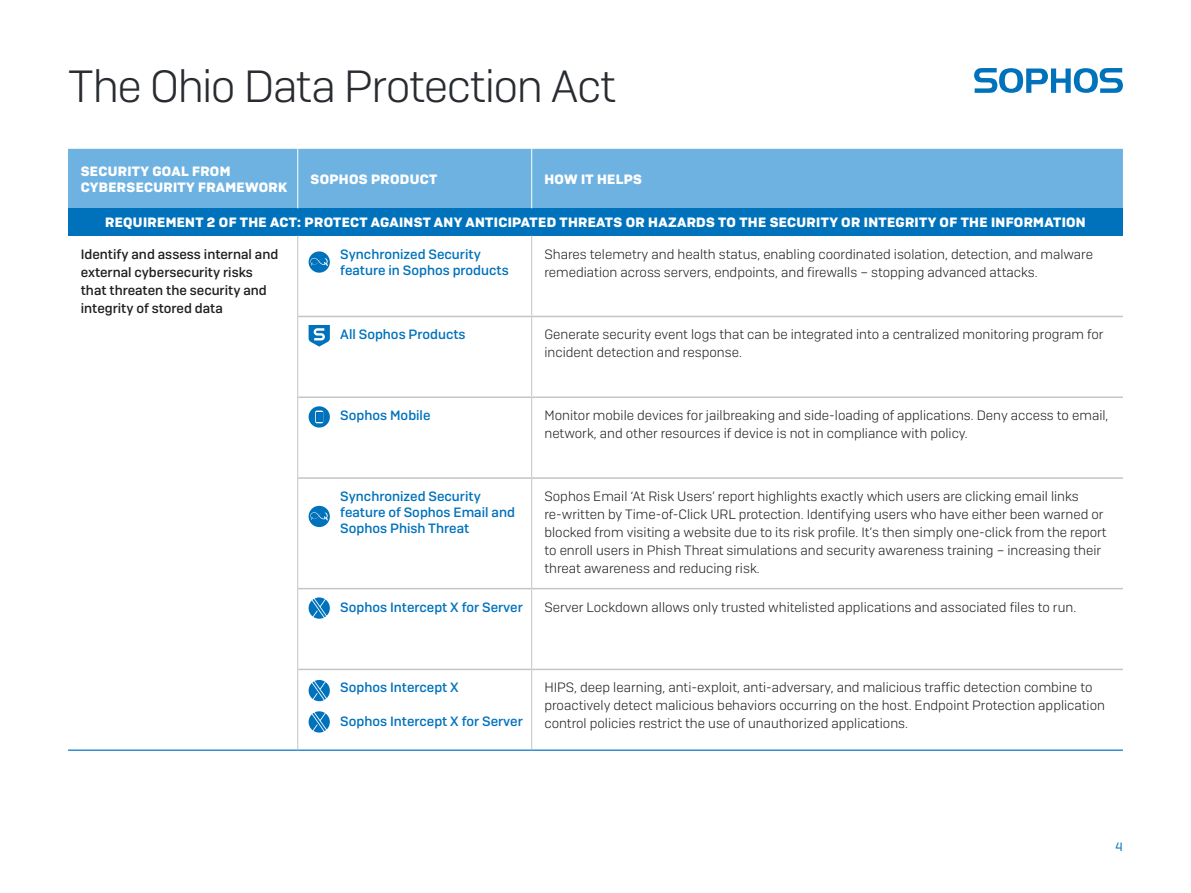
<style>
.page{position:relative;width:1191px;height:893px;background:#fff}
.page>*{position:absolute;margin:0;border:0;box-sizing:border-box;transform-origin:0 0}
.t1{font:300 45px "Sophos Sans";letter-spacing:-.03em;color:#282c31}
.Subhead{font:300 13.5px/18px "Sophos Sans";color:#231f20}
.Subhead-2{font:500 13.5px/16.2px "Sophos Sans";color:#0072bc}
.Subhead-3{font:700 13.5px/16.2px "Sophos Sans";letter-spacing:.025em;color:#fff}
.Subhead-4{font:500 13.5px/18px "Sophos Sans";color:#231f20}
.t2{font:12px "Sophos Sans";color:#0072bc}
</style>
<div class="page">
<svg style="left:974px;top:68px;width:149px;height:25px"></svg>
<div style="left:68px;top:149px;width:1055px;height:59px;background:#6eb2e2"></div>
<div style="left:68px;top:208px;width:1055px;height:28px;background:#0072bc"></div>
<hr style="left:531px;top:236px;width:1px;height:80px;background:#c2c6c9">
<hr style="left:531px;top:317px;width:1px;height:79px;background:#c2c6c9">
<hr style="left:531px;top:398px;width:1px;height:79px;background:#c2c6c9">
<hr style="left:531px;top:479px;width:1px;height:109px;background:#c2c6c9">
<hr style="left:531px;top:589px;width:1px;height:80px;background:#c2c6c9">
<hr style="left:531px;top:670px;width:1px;height:79px;background:#c2c6c9">
<hr style="left:297px;top:149px;width:1px;height:59px;background:#fff">
<hr style="left:531px;top:149px;width:1px;height:59px;background:#fff">
<hr style="left:298px;top:749px;width:233px;height:2px;background:#308ecd">
<hr style="left:531px;top:749px;width:592px;height:2px;background:#308ecd">
<hr style="left:298px;top:316px;width:233px;height:1px;background:#c1c6c7">
<hr style="left:531px;top:316px;width:592px;height:1px;background:#c1c6c7">
<hr style="left:298px;top:396px;width:233px;height:2px;background:#c1c6c7">
<hr style="left:298px;top:477px;width:233px;height:2px;background:#c1c6c7">
<hr style="left:298px;top:588px;width:233px;height:1px;background:#c1c6c7">
<hr style="left:298px;top:669px;width:233px;height:1px;background:#c1c6c7">
<hr style="left:531px;top:396px;width:592px;height:2px;background:#c1c6c7">
<hr style="left:531px;top:477px;width:592px;height:2px;background:#c1c6c7">
<hr style="left:531px;top:588px;width:592px;height:1px;background:#c1c6c7">
<hr style="left:531px;top:669px;width:592px;height:1px;background:#c1c6c7">
<hr style="left:297px;top:236px;width:1px;height:80px;background:#c2c6c9">
<hr style="left:297px;top:316px;width:1px;height:81px;background:#c2c6c9">
<hr style="left:297px;top:397px;width:1px;height:81px;background:#c2c6c9">
<hr style="left:297px;top:478px;width:1px;height:111px;background:#c2c6c9">
<hr style="left:297px;top:589px;width:1px;height:80px;background:#c2c6c9">
<hr style="left:297px;top:669px;width:1px;height:80px;background:#c2c6c9">
<hr style="left:68px;top:749px;width:230px;height:2px;background:#308ecd">
<svg style="left:308px;top:680px;width:22px;height:21px"></svg>
<svg style="left:308px;top:406px;width:22px;height:22px"></svg>
<svg style="left:308px;top:325px;width:22px;height:22px"></svg>
<svg style="left:308px;top:251px;width:22px;height:22px"></svg>
<svg style="left:310px;top:258px;width:18px;height:8px"></svg>
<div style="left:308px;top:506px;width:22px;height:21px;background:#0072bc;border-radius:50%"></div>
<svg style="left:310px;top:512px;width:18px;height:8px"></svg>
<svg style="left:308px;top:597px;width:22px;height:22px"></svg>
<svg style="left:308px;top:711px;width:22px;height:22px"></svg>
<h1 class="t1" style="left:68px;top:59px;width:549px">The Ohio Data Protection Act</h1>
<p class="Subhead-3" style="left:81px;top:163px;width:208px">SECURITY GOAL FROM<br>CYBERSECURITY FRAMEWORK</p>
<p class="Subhead-3" style="left:310px;top:171px;width:128px">SOPHOS PRODUCT</p>
<p class="Subhead-3" style="left:544px;top:171px;width:99px">HOW IT HELPS</p>
<p class="Subhead-3" style="left:105px;top:214px;width:982px">REQUIREMENT 2 OF THE ACT: PROTECT AGAINST ANY ANTICIPATED THREATS OR HAZARDS TO THE SECURITY OR INTEGRITY OF THE INFORMATION</p>
<p class="Subhead-4" style="left:81px;top:245px;width:199px">Identify and assess internal and external cybersecurity risks that threaten the security and integrity of stored data</p>
<p class="Subhead-2" style="left:340px;top:246px;width:170px">Synchronized Security feature in Sophos products</p>
<p class="Subhead" style="left:544px;top:245px;width:550px">Shares telemetry and health status, enabling coordinated isolation, detection, and malware remediation across servers, endpoints, and firewalls – stopping advanced attacks.</p>
<p class="Subhead-2" style="left:340px;top:326px;width:127px">All Sophos Products</p>
<p class="Subhead" style="left:544px;top:325px;width:560px">Generate security event logs that can be integrated into a centralized monitoring program for incident detection and response.</p>
<p class="Subhead-2" style="left:340px;top:407px;width:92px">Sophos Mobile</p>
<p class="Subhead" style="left:544px;top:406px;width:565px">Monitor mobile devices for jailbreaking and side-loading of applications. Deny access to email, network, and other resources if device is not in compliance with policy.</p>
<p class="Subhead-2" style="left:340px;top:488px;width:176px">Synchronized Security feature of Sophos Email and<br>Sophos Phish Threat</p>
<p class="Subhead" style="left:544px;top:487px;width:564px">Sophos Email ‘At Risk Users’ report highlights exactly which users are clicking email links re-written by Time-of-Click URL protection. Identifying users who have either been warned or blocked from visiting a website due to its risk profile. It’s then simply one-click from the report to enroll users in Phish Threat simulations and security awareness training – increasing their threat awareness and reducing risk.</p>
<p class="Subhead-2" style="left:340px;top:598px;width:184px">Sophos Intercept X for Server</p>
<p class="Subhead" style="left:544px;top:598px;width:533px">Server Lockdown allows only trusted whitelisted applications and associated files to run.</p>
<p class="Subhead-2" style="left:340px;top:679px;width:120px">Sophos Intercept X</p>
<p class="Subhead-2" style="left:340px;top:712px;width:184px">Sophos Intercept X for Server</p>
<p class="Subhead" style="left:544px;top:678px;width:562px">HIPS, deep learning, anti-exploit, anti-adversary, and malicious traffic detection combine to proactively detect malicious behaviors occurring on the host. Endpoint Protection application control policies restrict the use of unauthorized applications.</p>
<p class="t2" style="left:1115px;top:840px;width:9px">4</p>
</div>
